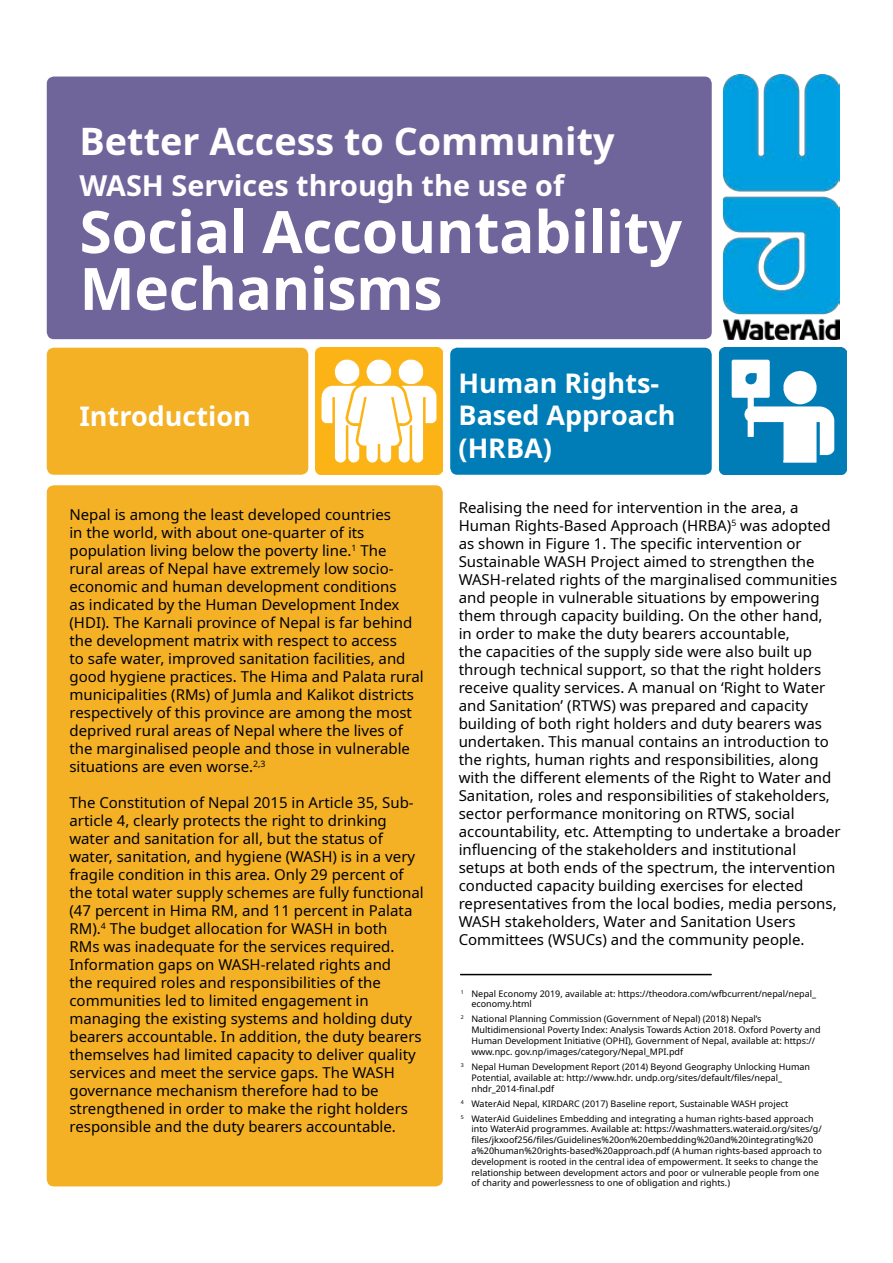
<style>
.page{position:relative;width:893px;height:1263px;background:#fff}
.page>*{position:absolute;margin:0;border:0;box-sizing:border-box;transform-origin:0 0}
.t1{font:700 58.5px/56.8px "Noto Sans";letter-spacing:-.005em;color:#fff}
.t2{font:700 37.8px "Noto Sans";color:#fff}
.t3{font:700 28.8px "Noto Sans";color:#fff}
.t4{font:700 27px/32.4px "Noto Sans";color:#fff}
.t5{font:15px/18px "Noto Sans";color:#000}
.t6{font:9px/10.8px "Noto Sans";color:#000}
</style>
<div class="page">
<div style="left:47px;top:348px;width:261px;height:127px;background:#f4b126;border-radius:7px"></div>
<div style="left:47px;top:485px;width:396px;height:701px;background:#f4b126;border-radius:7px"></div>
<div style="left:450px;top:348px;width:262px;height:127px;background:#007db6;border-radius:7px"></div>
<div style="left:47px;top:77px;width:665px;height:262px;background:#70659a;border-radius:7px"></div>
<img style="left:316px;top:348px;width:127px;height:127px">
<hr style="left:460px;top:974px;width:252px;height:1px;background:#000">
<img style="left:719px;top:348px;width:127px;height:127px">
<img style="left:723px;top:74px;width:117px;height:265px">
<h2 class="t2" style="left:80px;top:114px;width:537px">Better Access to Community</h2>
<h3 class="t3" style="left:80px;top:165px;width:486px">WASH Services through the use of</h3>
<h1 class="t1" style="left:80px;top:205px;width:604px">Social Accountability<br>Mechanisms</h1>
<h3 class="t4" style="left:79px;top:400px;width:173px">Introduction</h3>
<p class="t5" style="left:69px;top:506px;width:356px">Nepal is among the least developed countries<br>in the world, with about one-quarter of its population living below the poverty line.<sup>1</sup> The rural areas of Nepal have extremely low socio&shy;economic and human development conditions<br>as indicated by the Human Development Index (HDI). The Karnali province of Nepal is far behind the development matrix with respect to access<br>to safe water, improved sanitation facilities, and good hygiene practices. The Hima and Palata rural municipalities (RMs) of Jumla and Kalikot districts respectively of this province are among the most deprived rural areas of Nepal where the lives of the marginalised people and those in vulnerable situations are even worse.<sup>2,3</sup></p>
<p class="t5" style="left:69px;top:794px;width:356px">The Constitution of Nepal 2015 in Article 35, Sub&shy;article 4, clearly protects the right to drinking water and sanitation for all, but the status of water, sanitation, and hygiene (WASH) is in a very fragile condition in this area. Only 29 percent of the total water supply schemes are fully functional (47 percent in Hima RM, and 11 percent in Palata RM).<sup>4</sup> The budget allocation for WASH in both<br>RMs was inadequate for the services required.<br>Information gaps on WASH-related rights and<br>the required roles and responsibilities of the communities led to limited engagement in managing the existing systems and holding duty bearers accountable. In addition, the duty bearers themselves had limited capacity to deliver quality services and meet the service gaps. The WASH governance mechanism therefore had to be strengthened in order to make the right holders responsible and the duty bearers accountable.</p>
<h3 class="t4" style="left:458px;top:368px;width:219px">Human Rights-<br>Based Approach (HRBA)</h3>
<p class="t5" style="left:459px;top:499px;width:384px">Realising the need for intervention in the area, a Human Rights-Based Approach (HRBA)<sup>5</sup> was adopted as shown in Figure 1. The specific intervention or Sustainable WASH Project aimed to strengthen the WASH-related rights of the marginalised communities and people in vulnerable situations by empowering them through capacity building. On the other hand,<br>in order to make the duty bearers accountable,<br>the capacities of the supply side were also built up through technical support, so that the right holders receive quality services. A manual on ‘Right to Water and Sanitation’ (RTWS) was prepared and capacity building of both right holders and duty bearers was undertaken. This manual contains an introduction to the rights, human rights and responsibilities, along with the different elements of the Right to Water and Sanitation, roles and responsibilities of stakeholders, sector performance monitoring on RTWS, social accountability, etc. Attempting to undertake a broader influencing of the stakeholders and institutional setups at both ends of the spectrum, the intervention conducted capacity building exercises for elected representatives from the local bodies, media persons, WASH stakeholders, Water and Sanitation Users Committees (WSUCs) and the community people.</p>
<p class="t6" style="left:471px;top:988px;width:346px;text-indent:-10px"><sup>1</sup> Nepal Economy 2019, available at: https://theodora.com/wfbcurrent/nepal/nepal_ economy.html</p>
<p class="t6" style="left:471px;top:1014px;width:351px;text-indent:-10px"><sup>2</sup> National Planning Commission (Government of Nepal) (2018) Nepal’s Multidimensional Poverty Index: Analysis Towards Action 2018. Oxford Poverty and Human Development Initiative (OPHI), Government of Nepal, available at: https:// www.npc. gov.np/images/category/Nepal_MPI.pdf</p>
<p class="t6" style="left:471px;top:1061px;width:340px;text-indent:-10px"><sup>3</sup> Nepal Human Development Report (2014) Beyond Geography Unlocking Human<br>Potential, available at: http://www.hdr. undp.org/sites/default/files/nepal_ nhdr_2014-final.pdf</p>
<p class="t6" style="left:461px;top:1096px;width:354px;line-height:15px"><sup>4</sup> WaterAid Nepal, KIRDARC (2017) Baseline report, Sustainable WASH project<br><sup>5</sup> WaterAid Guidelines Embedding and integrating a human rights-based approach</p>
<p class="t6" style="left:471px;top:1124px;width:352px">into WaterAid programmes. Available at: https://washmatters.wateraid.org/sites/g/ files/jkxoof256/files/Guidelines%20on%20embedding%20and%20integrating%20 a%20human%20rights-based%20approach.pdf (A human rights-based approach to development is rooted in the central idea of empowerment. It seeks to change the relationship between development actors and poor or vulnerable people from one of charity and powerlessness to one of obligation and rights.)</p>
</div>
